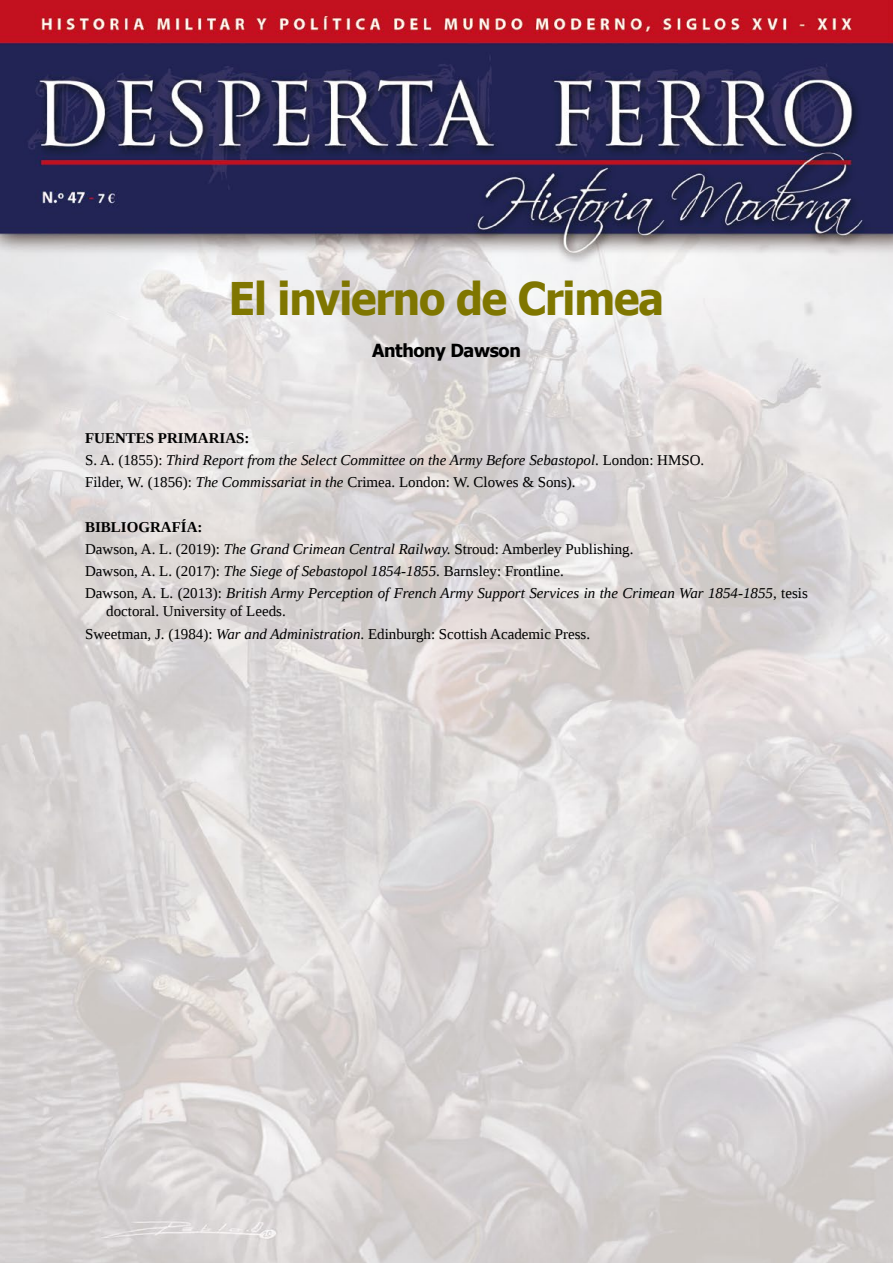
<style>
.page{position:relative;width:893px;height:1263px;background:#fff}
.page>*{position:absolute;margin:0;border:0;box-sizing:border-box;transform-origin:0 0}
.t1{font:700 45px "Tahoma";letter-spacing:-.025em;color:#7f7600;scale:.95 1}
.t2{font:700 18px "Tahoma";letter-spacing:-.02em;color:#000}
.t3{font:italic 15px/22.2px "Liberation Serif";color:#000}
.t4{font:15px/22.2px "Liberation Serif";color:#000}
.s1{font-weight:700;font-style:normal}
.s2{font-style:normal}
.s3{font-style:italic}
</style>
<div class="page">
<img style="left:0;top:0;width:893px;height:1263px">
<h1 class="t1" style="left:229px;top:267px;width:459px">El invierno de Crimea</h1>
<p class="t2" style="left:372px;top:337px;width:150px">Anthony Dawson</p>
<p class="t3" style="left:85px;top:426px;width:621px"><span class="s1">FUENTES PRIMARIAS:<br></span><span class="s2">S. A. (1855):</span> Third Report from the Select Committee on the Army Before Sebastopol<span class="s2">. London: HMSO.<br>Filder, W. (1856):</span> The Commissariat in the <span class="s2">Crimea. London: W. Clowes &amp; Sons).</span></p>
<p class="t3" style="left:85px;top:515px;width:724px"><span class="s1">BIBLIOGRAFÍA:<br></span><span class="s2">Dawson, A. L. (2019):</span> The Grand Crimean Central Railway. <span class="s2">Stroud: Amberley Publishing.<br>Dawson, A. L. (2017):</span> The Siege of Sebastopol 1854-1855<span class="s2">. Barnsley: Frontline.<br>Dawson, A. L. (2013):</span> British Army Perception of French Army Support Services in the Crimean War 1854-1855<span class="s2">, tesis</span></p>
<p class="t4" style="left:85px;top:600px;width:507px;text-indent:21px">doctoral. University of Leeds.<br>Sweetman, J. (1984): <span class="s3">War and Administration</span>. Edinburgh: Scottish Academic Press.</p>
</div>
